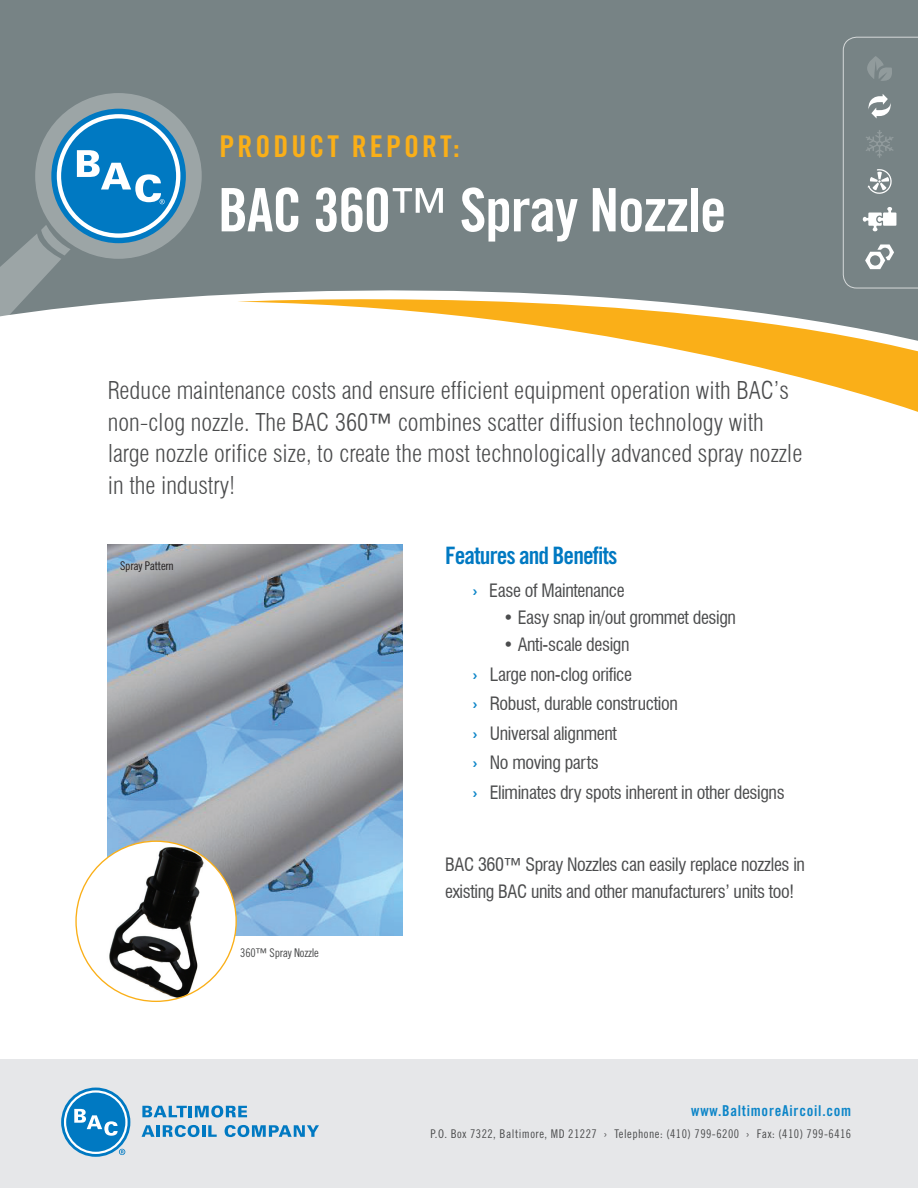
<style>
.page{position:relative;width:918px;height:1188px;background:#fff}
.page>*{position:absolute;margin:0;border:0;box-sizing:border-box;transform-origin:0 0}
.main_heading{font:60px "Trade Gothic Bold Cond Twenty";letter-spacing:-.02em;color:#fff}
.product_report{font:30px "Trade Gothic Bold Cond Twenty";letter-spacing:.1em;color:#faaf18}
.intro_body{font:300 condensed 24px/31.5px "Swiss 721 BT";color:#4b4c4d}
.subheads{font:24px "Trade Gothic Bold Cond Twenty";letter-spacing:-.04em;color:#0079c2}
.blue_bullet{font:condensed 18px "Swiss 721 BT";letter-spacing:-.02em;color:#4b4c4d}
.body_copy{font:condensed 18px/27px "Swiss 721 BT";letter-spacing:-.02em;color:#4b4c4d}
.website{font:15px "Trade Gothic Bold Cond Twenty";letter-spacing:.05em;color:#0c85c8}
.address{font:12px "Trade Gothic Cond Eighteen";letter-spacing:.04em;color:#4b4c4d}
.caption_gray{font:12px "Trade Gothic Cond Eighteen";letter-spacing:-.02em;color:#4b4c4d}
.caption_white{font:12px "Trade Gothic Cond Eighteen";letter-spacing:-.02em;color:#231f20}
.s1{font-family:"Trade Gothic"}
.s2{font-family:"Trade Gothic";font-weight:400;font-stretch:normal}
.s3{font-family:"Trade Gothic Bold Cond Twenty";font-stretch:normal;color:#0c85c8}
.s4{font-family:"Trade Gothic";font-stretch:normal}
</style>
<div class="page">
<div style="left:0;top:0;width:918px;height:308px;background:#778385"></div>
<div style="left:35px;top:93px;width:167px;height:166px;background:#9ca5a6;border-radius:50%"></div>
<svg style="left:0;top:225px;width:71px;height:92px;background:#909a9b"></svg>
<svg style="left:237px;top:282px;width:681px;height:130px"></svg>
<svg style="left:51px;top:109px;width:135px;height:134px;background:#0b7dc2"></svg>
<svg style="left:57px;top:114px;width:123px;height:124px;background:#eef6fb"></svg>
<div style="left:61px;top:118px;width:115px;height:115px;background:#0079c2;border-radius:50%"></div>
<svg style="left:77px;top:150px;width:88px;height:54px"></svg>
<img style="left:108px;top:545px;width:294px;height:391px">
<div style="left:76px;top:841px;width:160px;height:160px;background:#fff;border-radius:50%"></div>
<img style="left:104px;top:841px;width:104px;height:160px">
<svg style="left:843px;top:36px;width:75px;height:253px;background:#818c8e"></svg>
<div style="left:0;top:1059px;width:918px;height:129px;background:#e6e7e9"></div>
<svg style="left:142px;top:1105px;width:105px;height:13px"></svg>
<svg style="left:142px;top:1125px;width:75px;height:12px"></svg>
<svg style="left:225px;top:1125px;width:94px;height:12px"></svg>
<svg style="left:61px;top:1088px;width:69px;height:69px"></svg>
<svg style="left:64px;top:1090px;width:64px;height:64px"></svg>
<div style="left:66px;top:1093px;width:59px;height:59px;background:#0079c2;border-radius:50%"></div>
<svg style="left:74px;top:1109px;width:44px;height:27px"></svg>
<svg style="left:119px;top:1149px;width:6px;height:6px"></svg>
<p class="product_report" style="left:220px;top:128px;width:242px">PRODUCT REPORT:</p>
<p class="main_heading" style="left:218px;top:174px;width:510px">BAC 360<span class="s1">™</span> Spray Nozzle</p>
<p class="intro_body" style="left:108px;top:375px;width:696px">Reduce maintenance costs and ensure efficient equipment operation with BAC’s non-clog nozzle. The BAC 360<span class="s2">™</span> combines scatter diffusion technology with large nozzle orifice size, to create the most technologically advanced spray nozzle in the industry!</p>
<p class="caption_white" style="left:120px;top:559px;width:55px">Spray Pattern</p>
<p class="caption_gray" style="left:240px;top:946px;width:80px">360<span class="s1">™</span> Spray Nozzle</p>
<p class="subheads" style="left:445px;top:540px;width:174px">Features and Benefits</p>
<p class="blue_bullet" style="left:472px;top:580px;width:154px"><span class="s3">›</span> Ease of Maintenance</p>
<p class="blue_bullet" style="left:503px;top:607px;width:234px">• Easy snap in/out grommet design</p>
<p class="blue_bullet" style="left:503px;top:634px;width:128px">• Anti-scale design</p>
<p class="blue_bullet" style="left:472px;top:663px;width:161px"><span class="s3">›</span> Large non-clog orifice</p>
<p class="blue_bullet" style="left:472px;top:693px;width:207px"><span class="s3">›</span> Robust, durable construction</p>
<p class="blue_bullet" style="left:472px;top:722px;width:146px"><span class="s3">›</span> Universal alignment</p>
<p class="blue_bullet" style="left:472px;top:752px;width:128px"><span class="s3">›</span> No moving parts</p>
<p class="blue_bullet" style="left:472px;top:781px;width:314px"><span class="s3">›</span> Eliminates dry spots inherent in other designs</p>
<p class="body_copy" style="left:445px;top:851px;width:361px">BAC 360<span class="s4">™</span> Spray Nozzles can easily replace nozzles in existing BAC units and other manufacturers’ units too!</p>
<p class="website" style="left:691px;top:1102px;width:161px">www.BaltimoreAircoil.com</p>
<p class="address" style="left:430px;top:1126px;width:422px">P.O. Box 7322, Baltimore, MD 21227 › Telephone: (410) 799-6200 › Fax: (410) 799-6416</p>
</div>
